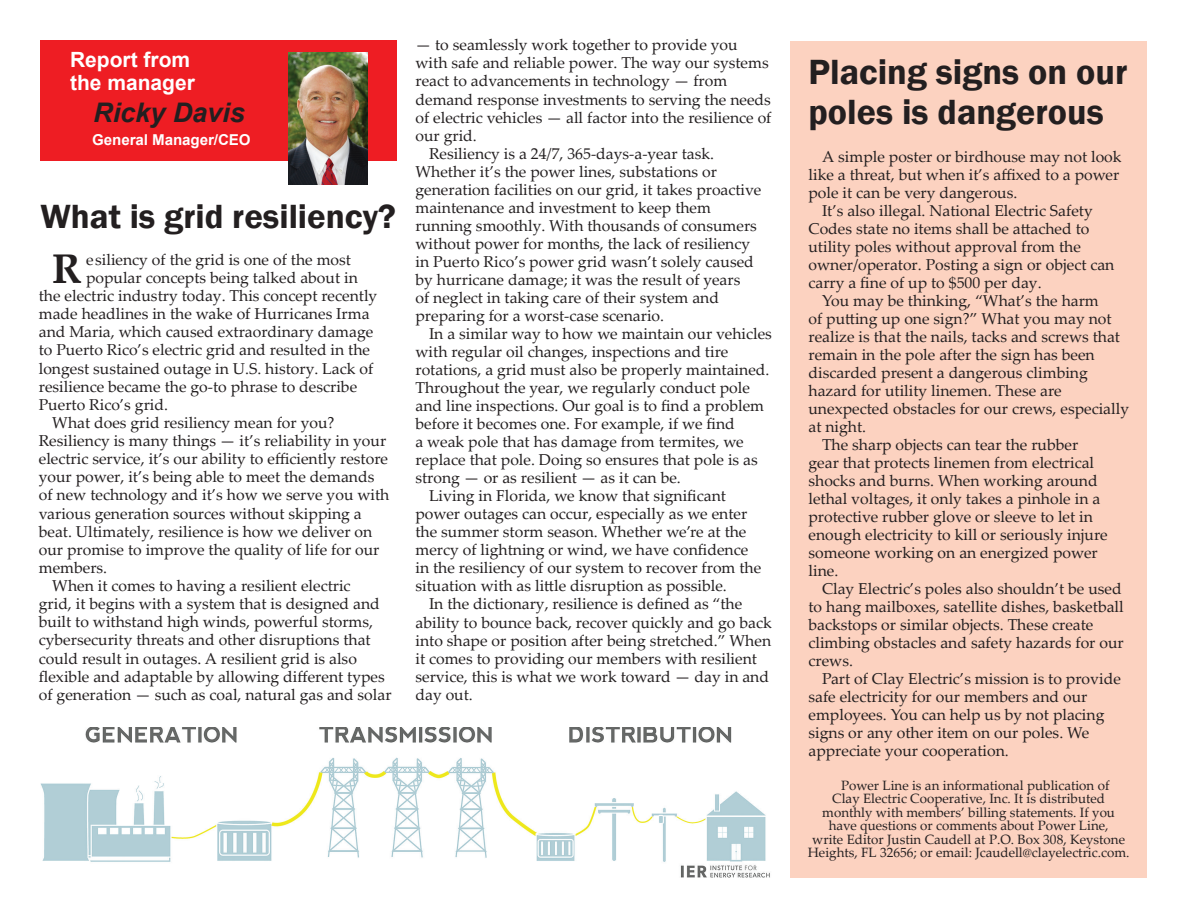
<style>
.page{position:relative;width:1188px;height:918px;background:#fff}
.page>*{position:absolute;margin:0;border:0;box-sizing:border-box;transform-origin:0 0}
.t1{font:700 41.4px "Palatino Linotype";color:#231f20}
.t2{font:600 36px/40.5px "Franklin Gothic";color:#231f20}
.t3{font:600 34.5px "Franklin Gothic";color:#231f20}
.t4{font:italic 700 27px "Arial";color:#231f20}
.t5{font:700 21px/22.5px "Arial";color:#fff}
.t6{font:15.75px "Palatino Linotype";color:#231f20}
.t7{font:700 15px "Arial";color:#fff}
.t8{font:13.5px "Palatino Linotype";color:#231f20}
</style>
<div class="page">
<div style="left:40px;top:40px;width:357px;height:121px;background:#ee1d23"></div>
<img style="left:288px;top:52px;width:79px;height:133px">
<img style="left:40px;top:728px;width:730px;height:150px">
<div style="left:791px;top:41px;width:356px;height:837px;background:#fcd2c0"></div>
<h3 class="t5" style="left:70px;top:49px;width:126px">Report from the manager</h3>
<h3 class="t4" style="left:93px;top:94px;width:154px">Ricky Davis</h3>
<p class="t7" style="left:92px;top:129px;width:160px">General Manager/CEO</p>
<h3 class="t3" style="left:40px;top:195px;width:357px">What is grid resiliency?</h3>
<h1 class="t1" style="left:52px;top:239px;width:31px">R</h1>
<p class="t6" style="left:86px;top:248px;width:266px">esiliency of the grid is one of the most</p>
<p class="t6" style="left:86px;top:266px;width:273px">popular concepts being talked about in</p>
<p class="t6" style="left:39px;top:284px;width:340px">the electric industry today. This concept recently</p>
<p class="t6" style="left:39px;top:303px;width:332px">made headlines in the wake of Hurricanes Irma</p>
<p class="t6" style="left:39px;top:321px;width:336px">and Maria, which caused extraordinary damage</p>
<p class="t6" style="left:39px;top:339px;width:333px">to Puerto Rico’s electric grid and resulted in the</p>
<p class="t6" style="left:39px;top:357px;width:336px">longest sustained outage in U.S. history. Lack of</p>
<p class="t6" style="left:39px;top:375px;width:320px">resilience became the go-to phrase to describe</p>
<p class="t6" style="left:39px;top:393px;width:131px">Puerto Rico’s grid.</p>
<p class="t6" style="left:52px;top:411px;width:284px">What does grid resiliency mean for you?</p>
<p class="t6" style="left:39px;top:430px;width:349px">Resiliency is many things — it’s reliability in your</p>
<p class="t6" style="left:39px;top:448px;width:351px">electric service, it’s our ability to efficiently restore</p>
<p class="t6" style="left:39px;top:466px;width:337px">your power, it’s being able to meet the demands</p>
<p class="t6" style="left:39px;top:484px;width:352px">of new technology and it’s how we serve you with</p>
<p class="t6" style="left:39px;top:502px;width:325px">various generation sources without skipping a</p>
<p class="t6" style="left:39px;top:520px;width:335px">beat. Ultimately, resilience is how we deliver on</p>
<p class="t6" style="left:39px;top:538px;width:342px">our promise to improve the quality of life for our</p>
<p class="t6" style="left:39px;top:556px;width:70px">members.</p>
<p class="t6" style="left:52px;top:575px;width:300px">When it comes to having a resilient electric</p>
<p class="t6" style="left:39px;top:593px;width:343px">grid, it begins with a system that is designed and</p>
<p class="t6" style="left:39px;top:611px;width:336px">built to withstand high winds, powerful storms,</p>
<p class="t6" style="left:39px;top:629px;width:333px">cybersecurity threats and other disruptions that</p>
<p class="t6" style="left:39px;top:647px;width:320px">could result in outages. A resilient grid is also</p>
<p class="t6" style="left:39px;top:665px;width:348px">flexible and adaptable by allowing different types</p>
<p class="t6" style="left:39px;top:683px;width:354px">of generation — such as coal, natural gas and solar</p>
<p class="t6" style="left:416px;top:34px;width:324px">— to seamlessly work together to provide you</p>
<p class="t6" style="left:416px;top:52px;width:355px">with safe and reliable power. The way our systems</p>
<p class="t6" style="left:416px;top:70px;width:313px">react to advancements in technology — from</p>
<p class="t6" style="left:416px;top:88px;width:357px">demand response investments to serving the needs</p>
<p class="t6" style="left:416px;top:106px;width:358px">of electric vehicles — all factor into the resilience of</p>
<p class="t6" style="left:416px;top:124px;width:63px">our grid.</p>
<p class="t6" style="left:429px;top:142px;width:287px">Resiliency is a 24/7, 365-days-a-year task.</p>
<p class="t6" style="left:416px;top:160px;width:303px">Whether it’s the power lines, substations or</p>
<p class="t6" style="left:416px;top:178px;width:347px">generation facilities on our grid, it takes proactive</p>
<p class="t6" style="left:416px;top:196px;width:297px">maintenance and investment to keep them</p>
<p class="t6" style="left:416px;top:214px;width:343px">running smoothly. With thousands of consumers</p>
<p class="t6" style="left:416px;top:232px;width:336px">without power for months, the lack of resiliency</p>
<p class="t6" style="left:416px;top:250px;width:340px">in Puerto Rico’s power grid wasn’t solely caused</p>
<p class="t6" style="left:416px;top:268px;width:326px">by hurricane damage; it was the result of years</p>
<p class="t6" style="left:416px;top:286px;width:305px">of neglect in taking care of their system and</p>
<p class="t6" style="left:416px;top:304px;width:250px">preparing for a worst-case scenario.</p>
<p class="t6" style="left:429px;top:322px;width:344px">In a similar way to how we maintain our vehicles</p>
<p class="t6" style="left:416px;top:340px;width:314px">with regular oil changes, inspections and tire</p>
<p class="t6" style="left:416px;top:358px;width:356px">rotations, a grid must also be properly maintained.</p>
<p class="t6" style="left:416px;top:377px;width:336px">Throughout the year, we regularly conduct pole</p>
<p class="t6" style="left:416px;top:395px;width:350px">and line inspections. Our goal is to find a problem</p>
<p class="t6" style="left:416px;top:413px;width:321px">before it becomes one. For example, if we find</p>
<p class="t6" style="left:416px;top:431px;width:330px">a weak pole that has damage from termites, we</p>
<p class="t6" style="left:416px;top:449px;width:344px">replace that pole. Doing so ensures that pole is as</p>
<p class="t6" style="left:416px;top:467px;width:267px">strong — or as resilient — as it can be.</p>
<p class="t6" style="left:429px;top:485px;width:299px">Living in Florida, we know that significant</p>
<p class="t6" style="left:416px;top:503px;width:333px">power outages can occur, especially as we enter</p>
<p class="t6" style="left:416px;top:521px;width:333px">the summer storm season. Whether we’re at the</p>
<p class="t6" style="left:416px;top:539px;width:334px">mercy of lightning or wind, we have confidence</p>
<p class="t6" style="left:416px;top:557px;width:347px">in the resiliency of our system to recover from the</p>
<p class="t6" style="left:416px;top:575px;width:313px">situation with as little disruption as possible.</p>
<p class="t6" style="left:429px;top:593px;width:315px">In the dictionary, resilience is defined as “the</p>
<p class="t6" style="left:416px;top:611px;width:358px">ability to bounce back, recover quickly and go back</p>
<p class="t6" style="left:416px;top:629px;width:357px">into shape or position after being stretched.” When</p>
<p class="t6" style="left:416px;top:647px;width:343px">it comes to providing our members with resilient</p>
<p class="t6" style="left:416px;top:665px;width:355px">service, this is what we work toward — day in and</p>
<p class="t6" style="left:416px;top:683px;width:59px">day out.</p>
<h2 class="t2" style="left:808px;top:52px;width:320px">Placing signs on our poles is dangerous</h2>
<p class="t6" style="left:822px;top:145px;width:301px">A simple poster or birdhouse may not look</p>
<p class="t6" style="left:809px;top:163px;width:312px">like a threat, but when it’s affixed to a power</p>
<p class="t6" style="left:809px;top:181px;width:210px">pole it can be very dangerous.</p>
<p class="t6" style="left:822px;top:199px;width:272px">It’s also illegal. National Electric Safety</p>
<p class="t6" style="left:809px;top:217px;width:282px">Codes state no items shall be attached to</p>
<p class="t6" style="left:809px;top:235px;width:274px">utility poles without approval from the</p>
<p class="t6" style="left:809px;top:253px;width:307px">owner/operator. Posting a sign or object can</p>
<p class="t6" style="left:809px;top:271px;width:235px">carry a fine of up to $500 per day.</p>
<p class="t6" style="left:822px;top:289px;width:278px">You may be thinking, “What’s the harm</p>
<p class="t6" style="left:809px;top:307px;width:305px">of putting up one sign?” What you may not</p>
<p class="t6" style="left:809px;top:325px;width:313px">realize is that the nails, tacks and screws that</p>
<p class="t6" style="left:809px;top:343px;width:288px">remain in the pole after the sign has been</p>
<p class="t6" style="left:809px;top:361px;width:281px">discarded present a dangerous climbing</p>
<p class="t6" style="left:809px;top:379px;width:255px">hazard for utility linemen. These are</p>
<p class="t6" style="left:809px;top:397px;width:322px">unexpected obstacles for our crews, especially</p>
<p class="t6" style="left:809px;top:415px;width:59px">at night.</p>
<p class="t6" style="left:822px;top:433px;width:258px">The sharp objects can tear the rubber</p>
<p class="t6" style="left:809px;top:451px;width:287px">gear that protects linemen from electrical</p>
<p class="t6" style="left:809px;top:469px;width:291px">shocks and burns. When working around</p>
<p class="t6" style="left:809px;top:487px;width:293px">lethal voltages, it only takes a pinhole in a</p>
<p class="t6" style="left:809px;top:505px;width:286px">protective rubber glove or sleeve to let in</p>
<p class="t6" style="left:809px;top:523px;width:301px">enough electricity to kill or seriously injure</p>
<p class="t6" style="left:809px;top:541px;width:291px">someone working on an energized power</p>
<p class="t6" style="left:809px;top:559px;width:31px">line.</p>
<p class="t6" style="left:822px;top:577px;width:301px">Clay Electric’s poles also shouldn’t be used</p>
<p class="t6" style="left:809px;top:595px;width:317px">to hang mailboxes, satellite dishes, basketball</p>
<p class="t6" style="left:809px;top:613px;width:287px">backstops or similar objects. These create</p>
<p class="t6" style="left:809px;top:631px;width:317px">climbing obstacles and safety hazards for our</p>
<p class="t6" style="left:809px;top:649px;width:46px">crews.</p>
<p class="t6" style="left:822px;top:667px;width:300px">Part of Clay Electric’s mission is to provide</p>
<p class="t6" style="left:809px;top:685px;width:280px">safe electricity for our members and our</p>
<p class="t6" style="left:809px;top:703px;width:297px">employees. You can help us by not placing</p>
<p class="t6" style="left:809px;top:721px;width:282px">signs or any other item on our poles. We</p>
<p class="t6" style="left:809px;top:739px;width:202px">appreciate your cooperation.</p>
<p class="t8" style="left:841px;top:776px;width:270px">Power Line is an informational publication of</p>
<p class="t8" style="left:832px;top:789px;width:274px">Clay Electric Cooperative, Inc. It is distributed</p>
<p class="t8" style="left:822px;top:803px;width:294px">monthly with members’ billing statements. If you</p>
<p class="t8" style="left:829px;top:816px;width:281px">have questions or comments about Power Line,</p>
<p class="t8" style="left:812px;top:830px;width:314px">write Editor Justin Caudell at P.O. Box 308, Keystone</p>
<p class="t8" style="left:808px;top:843px;width:323px">Heights, FL 32656; or email: Jcaudell@clayelectric.com.</p>
</div>
